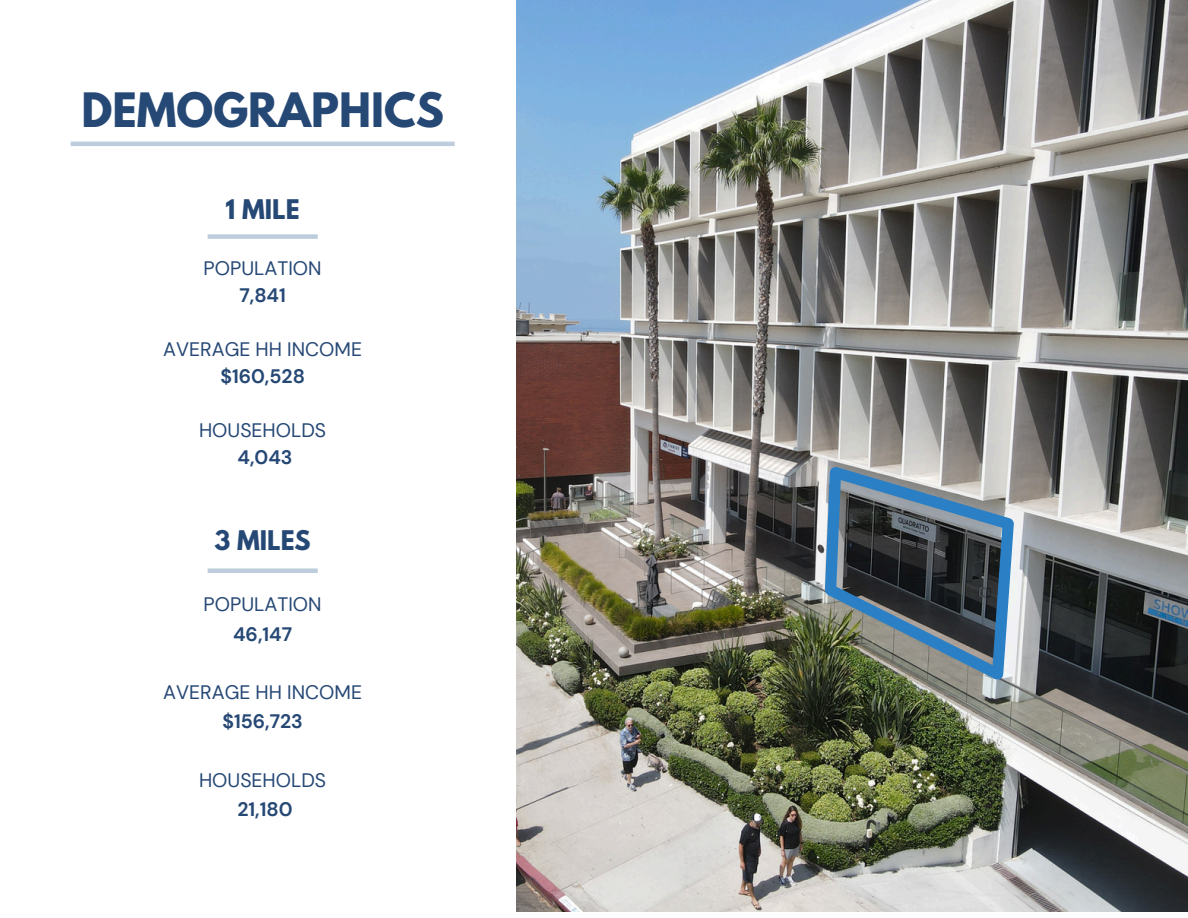
<style>
.page{position:relative;width:1188px;height:918px;background:#fff}
.page>*{position:absolute;margin:0;border:0;box-sizing:border-box;transform-origin:0 0}
.t1{font:700 42px "League Spartan";color:#264875}
.t2{font:700 24px "League Spartan";color:#264875}
.t3{font:19.5px "DM Sans";color:#264875}
.t4{font:700 19.5px "DM Sans";color:#264875}
</style>
<div class="page">
<img style="left:517px;top:0;width:671px;height:911px">
<div style="left:208px;top:234px;width:110px;height:5px;background:#bdcddd"></div>
<div style="left:208px;top:568px;width:110px;height:5px;background:#bdcddd"></div>
<hr style="left:71px;top:142px;width:384px;height:4px;background:#bdcddd">
<img style="left:816px;top:459px;width:206px;height:229px">
<h1 class="t1" style="left:81px;top:89px;width:364px">DEMOGRAPHICS</h1>
<p class="t2" style="left:226px;top:198px;width:76px">1 MILE</p>
<h2 class="t3" style="left:204px;top:256px;width:119px">POPULATION</h2>
<p class="t4" style="left:239px;top:283px;width:48px">7,841</p>
<p class="t3" style="left:163px;top:337px;width:200px">AVERAGE HH INCOME</p>
<p class="t4" style="left:220px;top:364px;width:86px">$160,528</p>
<p class="t3" style="left:199px;top:418px;width:129px">HOUSEHOLDS</p>
<p class="t4" style="left:238px;top:445px;width:56px">4,043</p>
<h2 class="t2" style="left:215px;top:528px;width:98px">3 MILES</h2>
<p class="t3" style="left:204px;top:592px;width:119px">POPULATION</p>
<p class="t4" style="left:233px;top:621px;width:60px">46,147</p>
<p class="t3" style="left:163px;top:680px;width:200px">AVERAGE HH INCOME</p>
<p class="t4" style="left:222px;top:709px;width:82px">$156,723</p>
<p class="t3" style="left:199px;top:767px;width:129px">HOUSEHOLDS</p>
<p class="t4" style="left:237px;top:797px;width:57px">21,180</p>
</div>
